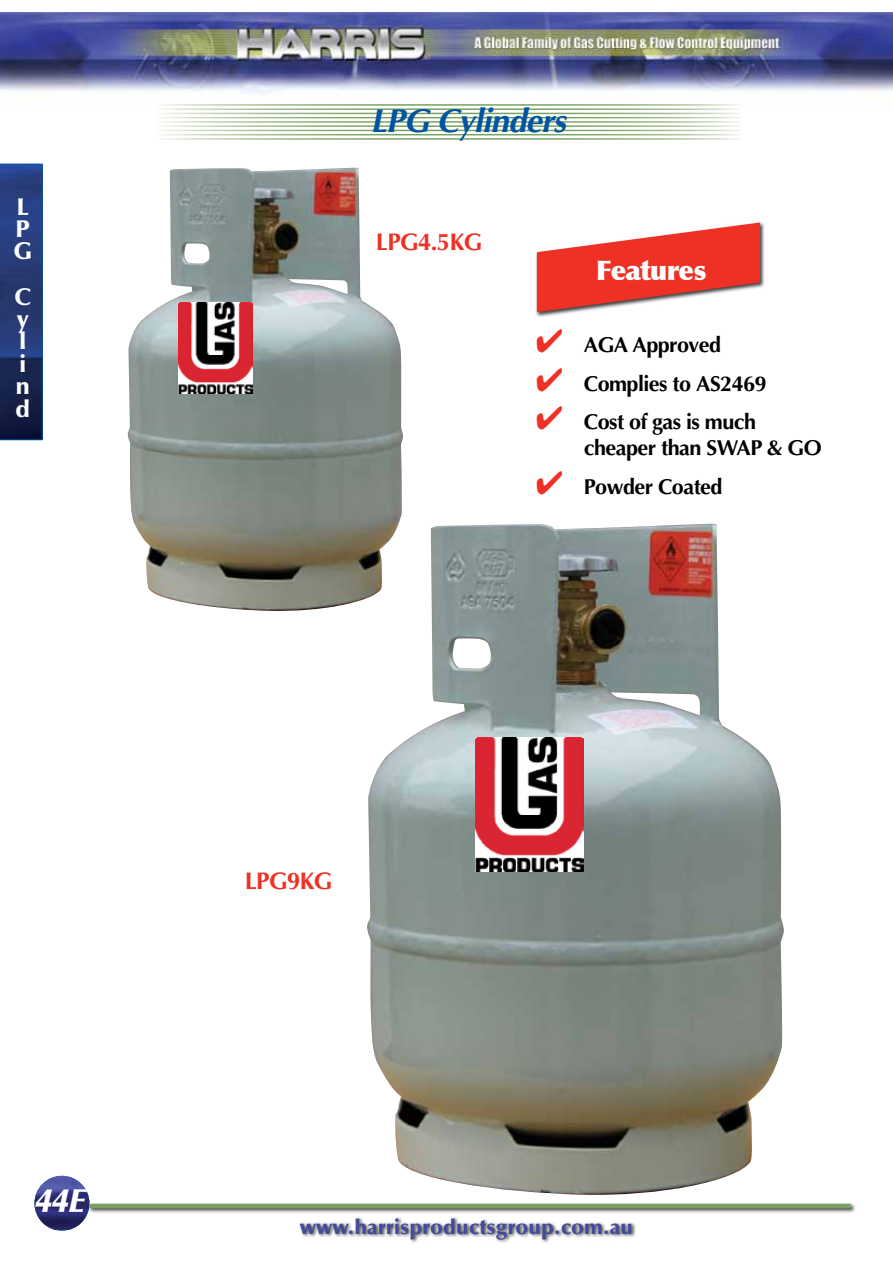
<style>
.page{position:relative;width:893px;height:1263px;background:#fff}
.page>*{position:absolute;margin:0;border:0;box-sizing:border-box;transform-origin:0 0}
.t1{font:italic 700 33px "Optima";letter-spacing:-.025em;color:#0055a1}
.t2{font:italic 900 33px "Optima";color:#fff}
.t3{font:900 27px "Optima";letter-spacing:-.025em;color:#fff}
.t4{font:700 24px "Optima";letter-spacing:-.025em;color:#ee3124}
.t5{font:900 24px/22.5px "Optima";color:#fff}
.t6{font:700 21.6px/26px "Optima";letter-spacing:-.025em;color:#000}
.t7{font:900 21px "Optima";color:#424a9a}
.s1{color:#ee3124}
</style>
<div class="page">
<img style="left:34px;top:1176px;width:55px;height:54px">
<div style="left:298px;top:1216px;width:339px;height:28px;background:#000;opacity:.75"></div>
<svg style="left:0;top:164px;width:43px;height:276px;background:#21346d"></svg>
<img style="left:0;top:13px;width:893px;height:81px">
<div style="left:88px;top:1202px;width:768px;height:12px;background:#000;opacity:.75"></div>
<hr style="left:89px;top:1204px;width:762px;height:4px;background:#77a160">
<div style="left:535px;top:221px;width:230px;height:96px;background:#000;opacity:.75"></div>
<svg style="left:537px;top:223px;width:223px;height:89px"></svg>
<img style="left:127px;top:168px;width:276px;height:443px">
<img style="left:367px;top:524px;width:417px;height:671px">
<img style="left:475px;top:738px;width:108px;height:133px">
<img style="left:179px;top:302px;width:74px;height:91px">
<p class="t5" style="left:14px;top:195px;width:20px">L<br>P<br>G</p>
<p class="t5" style="left:14px;top:285px;width:19px">C y l i n d</p>
<h1 class="t2" style="left:36px;top:1181px;width:51px">44E</h1>
<h1 class="t1" style="left:371px;top:101px;width:197px">LPG Cylinders</h1>
<p class="t4" style="left:376px;top:228px;width:108px">LPG4.5KG</p>
<p class="t3" style="left:596px;top:254px;width:112px">Features</p>
<p class="t6" style="left:536px;top:332px;width:187px"><span class="s1">✔</span> AGA Approved</p>
<p class="t6" style="left:536px;top:370px;width:232px"><span class="s1">✔</span> Complies to AS2469</p>
<p class="t6" style="left:584px;top:409px;width:239px;text-indent:-48px"><span class="s1">✔</span> Cost of gas is much cheaper than SWAP &amp; GO</p>
<p class="t6" style="left:536px;top:474px;width:188px"><span class="s1">✔</span> Powder Coated</p>
<p class="t4" style="left:245px;top:867px;width:89px">LPG9KG</p>
<p class="t7" style="left:300px;top:1214px;width:335px">www.harrisproductsgroup.com.au</p>
</div>
